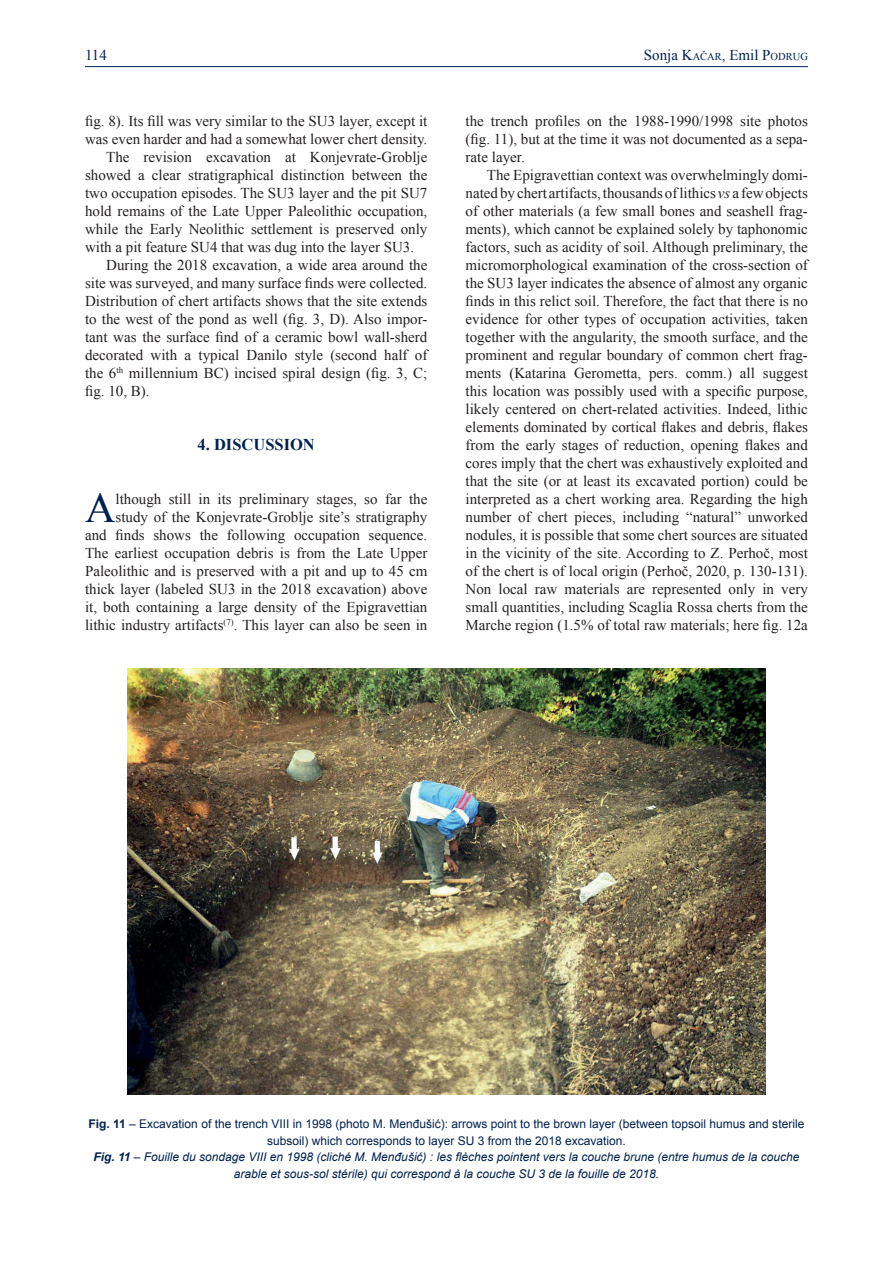
<style>
.page{position:relative;width:893px;height:1263px;background:#fff}
.page>*{position:absolute;margin:0;border:0;box-sizing:border-box;transform-origin:0 0}
.t1{font:42.15px "Times New Roman";color:#00214f}
.t2{font:700 16.5px "Times New Roman";color:#00214f}
.t3{font:15px/18px "Times New Roman";color:#231f20;text-align:justify}
.t4{font:15px "Times New Roman";color:#00214f}
.t5{font:italic 12px/16.5px "Arial";color:#00214f;text-align:center}
.s1{font-style:inherit}
.s2{font-size:10.5px}
.s3{font-style:italic}
.s4{font-weight:700;font-style:normal}
.s5{font-style:normal}
.s6{font-weight:700}
</style>
<div class="page">
<hr style="left:85px;top:66px;width:723px;height:1px;background:#00214f">
<img style="left:127px;top:669px;width:638px;height:425px">
<p class="t4" style="left:85px;top:45px;width:23px">114</p>
<p class="t4" style="left:644px;top:45px;width:166px">Sonja <span class="s1">K</span><span class="s2">AČAR</span>, Emil <span class="s1">P</span><span class="s2">ODRUG</span></p>
<p class="t3" style="left:85px;top:112px;width:344px">fig. 8). Its fill was very similar to the SU3 layer, except it</p>
<p class="t3" style="left:85px;top:130px;width:344px">was even harder and had a somewhat lower chert density.</p>
<p class="t3" style="left:106px;top:148px;width:323px">The revision excavation at Konjevrate-Groblje</p>
<p class="t3" style="left:85px;top:166px;width:344px">showed a clear stratigraphical distinction between the</p>
<p class="t3" style="left:85px;top:184px;width:344px">two occupation episodes. The SU3 layer and the pit SU7</p>
<p class="t3" style="left:85px;top:202px;width:344px">hold remains of the Late Upper Paleolithic occupation,</p>
<p class="t3" style="left:85px;top:220px;width:344px">while the Early Neolithic settlement is preserved only</p>
<p class="t3" style="left:85px;top:238px;width:331px">with a pit feature SU4 that was dug into the layer SU3.</p>
<p class="t3" style="left:106px;top:256px;width:323px">During the 2018 excavation, a wide area around the</p>
<p class="t3" style="left:85px;top:274px;width:344px">site was surveyed, and many surface finds were collected.</p>
<p class="t3" style="left:85px;top:292px;width:344px">Distribution of chert artifacts shows that the site extends</p>
<p class="t3" style="left:85px;top:310px;width:344px">to the west of the pond as well (fig. 3, D). Also impor-</p>
<p class="t3" style="left:85px;top:328px;width:344px">tant was the surface find of a ceramic bowl wall-sherd</p>
<p class="t3" style="left:85px;top:346px;width:344px">decorated with a typical Danilo style (second half of</p>
<p class="t3" style="left:85px;top:364px;width:344px">the 6<sup>th</sup> millennium BC) incised spiral design (fig. 3, C;</p>
<p class="t3" style="left:85px;top:382px;width:66px">fig. 10, B).</p>
<p class="t2" style="left:197px;top:433px;width:119px">4. DISCUSSION</p>
<h1 class="t1" style="left:85px;top:480px;width:32px">A</h1>
<p class="t3" style="left:85px;top:490px;width:344px;text-align:right">lthough still in its preliminary stages, so far the study of the Konjevrate-Groblje site’s stratigraphy<br>and finds shows the following occupation sequence.<br>The earliest occupation debris is from the Late Upper Paleolithic and is preserved with a pit and up to 45 cm thick layer (labeled SU3 in the 2018 excavation) above it, both containing a large density of the Epigravettian lithic industry artifacts<sup>(7)</sup>. This layer can also be seen in</p>
<p class="t3" style="left:466px;top:112px;width:344px">the trench profiles on the 1988-1990/1998 site photos (fig. 11), but at the time it was not documented as a sepa&shy;rate layer.</p>
<p class="t3" style="left:466px;top:166px;width:344px;text-indent:21px">The Epigravettian context was overwhelmingly domi&shy;nated by chert artifacts, thousands of lithics <span class="s3">vs</span> a few objects of other materials (a few small bones and seashell frag&shy;ments), which cannot be explained solely by taphonomic factors, such as acidity of soil. Although preliminary, the micromorphological examination of the cross-section of the SU3 layer indicates the absence of almost any organic finds in this relict soil. Therefore, the fact that there is no evidence for other types of occupation activities, taken together with the angularity, the smooth surface, and the prominent and regular boundary of common chert frag&shy;ments (Katarina Gerometta, pers. comm.) all suggest this location was possibly used with a specific purpose, likely centered on chert-related activities. Indeed, lithic elements dominated by cortical flakes and debris, flakes from the early stages of reduction, opening flakes and cores imply that the chert was exhaustively exploited and that the site (or at least its excavated portion) could be interpreted as a chert working area. Regarding the high number of chert pieces, including “natural” unworked nodules, it is possible that some chert sources are situated in the vicinity of the site. According to Z. Perhoč, most of the chert is of local origin (Perhoč, 2020, p. 130-131).<br>Non local raw materials are represented only in very small quantities, including Scaglia Rossa cherts from the Marche region (1.5% of total raw materials; here fig. 12a</p>
<p class="t5" style="left:89px;top:1116px;width:717px"><span class="s4">Fig. 11</span> <span class="s5">– Excavation of the trench VIII in 1998 (photo M. Menđušić): arrows point to the brown layer (between topsoil humus and sterile subsoil) which corresponds to layer SU 3 from the 2018 excavation.<br></span><span class="s6">Fig. 11</span> – Fouille du sondage VIII en 1998 (cliché M. Menđušić) : les flèches pointent vers la couche brune (entre humus de la couche arable et sous-sol stérile) qui correspond à la couche SU 3 de la fouille de 2018.</p>
</div>
